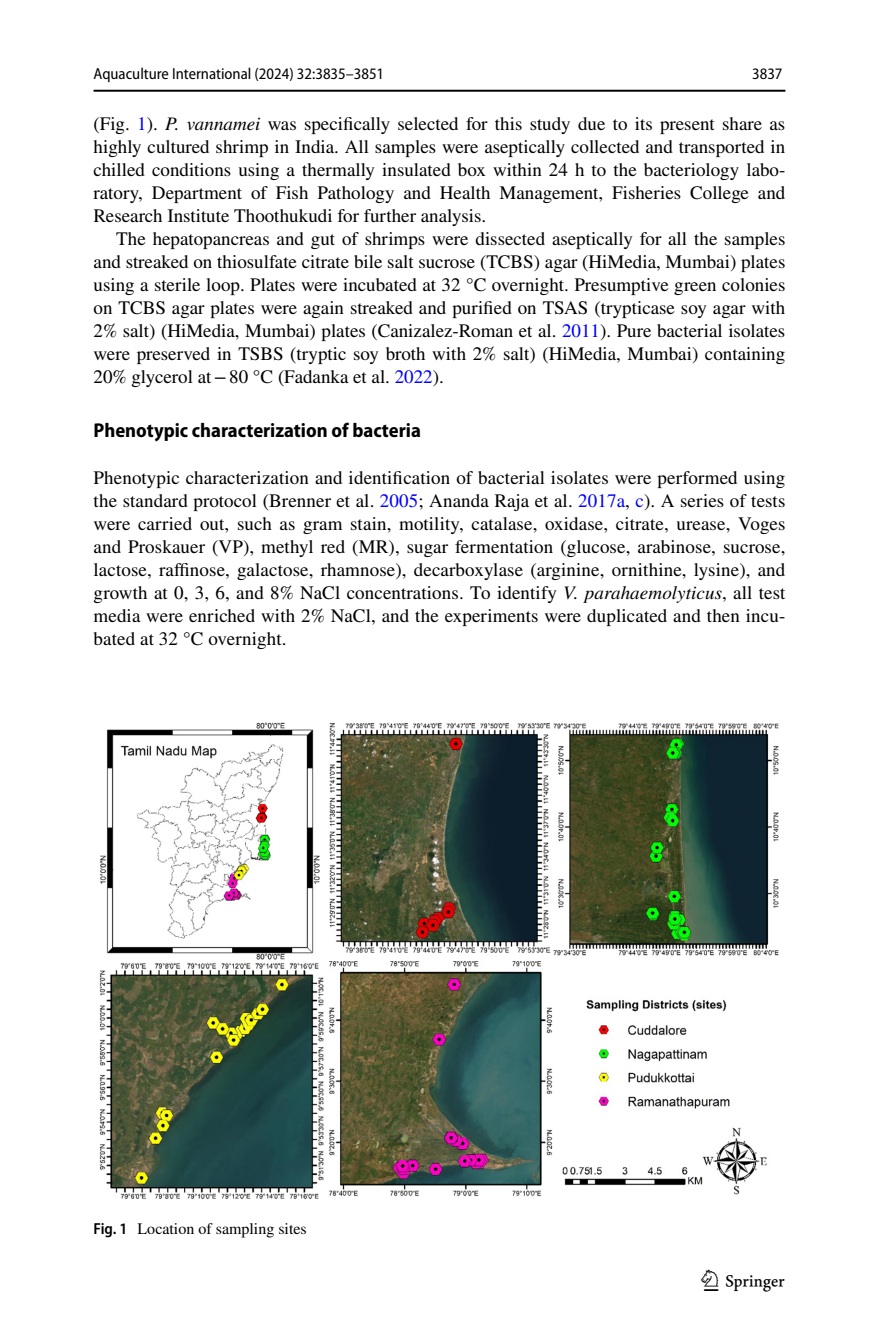
<style>
.page{position:relative;width:879px;height:1333px;background:#fff}
.page>*{position:absolute;margin:0;border:0;box-sizing:border-box;transform-origin:0 0}
.t1{font:30px "Springnew Regular 3";color:#000}
.t2{font:700 semi-condensed 20px "Myriad Pro";color:#000}
.t3{font:19px/23px "STIX";color:#000;text-align:justify}
.t4{font:semi-condensed 16px "Myriad Pro";color:#000}
.t5{font:16px "STIX";color:#000}
.s1{color:#00f}
.s2{font-style:italic}
.s3{font-family:"Myriad Pro";font-weight:600;font-stretch:semi-condensed}
</style>
<div class="page">
<hr style="left:94px;top:90px;width:691px;height:2px;background:#000">
<img style="left:99px;top:722px;width:680px;height:477px">
<p class="t4" style="left:94px;top:65px;width:292px">Aquaculture International (2024) 32:3835–3851</p>
<p class="t4" style="left:752px;top:65px;width:32px">3837</p>
<p class="t3" style="left:94px;top:113px;width:693px">(Fig. <span class="s1">1</span>). <span class="s2">P. vannamei</span> was specifically selected for this study due to its present share as highly cultured shrimp in India. All samples were aseptically collected and transported in chilled conditions using a thermally insulated box within 24 h to the bacteriology labo&shy;ratory, Department of Fish Pathology and Health Management, Fisheries College and Research Institute Thoothukudi for further analysis.</p>
<p class="t3" style="left:94px;top:228px;width:693px;text-indent:23px">The hepatopancreas and gut of shrimps were dissected aseptically for all the samples and streaked on thiosulfate citrate bile salt sucrose (TCBS) agar (HiMedia, Mumbai) plates using a sterile loop. Plates were incubated at 32 °C overnight. Presumptive green colonies on TCBS agar plates were again streaked and purified on TSAS (trypticase soy agar with 2% salt) (HiMedia, Mumbai) plates (Canizalez-Roman et al. <span class="s1">2011</span>). Pure bacterial isolates were preserved in TSBS (tryptic soy broth with 2% salt) (HiMedia, Mumbai) containing 20% glycerol at−80 °C (Fadanka et al. <span class="s1">2022</span>).</p>
<p class="t2" style="left:94px;top:419px;width:329px">Phenotypic characterization of bacteria</p>
<p class="t3" style="left:94px;top:467px;width:693px">Phenotypic characterization and identification of bacterial isolates were performed using the standard protocol (Brenner et al. <span class="s1">2005</span>; Ananda Raja et al. <span class="s1">2017a</span>, <span class="s1">c</span>). A series of tests were carried out, such as gram stain, motility, catalase, oxidase, citrate, urease, Voges and Proskauer (VP), methyl red (MR), sugar fermentation (glucose, arabinose, sucrose, lactose, raffinose, galactose, rhamnose), decarboxylase (arginine, ornithine, lysine), and growth at 0, 3, 6, and 8% NaCl concentrations. To identify <span class="s2">V. parahaemolyticus</span>, all test media were enriched with 2% NaCl, and the experiments were duplicated and then incu&shy;bated at 32 °C overnight.</p>
<p class="t5" style="left:94px;top:1217px;width:215px"><span class="s3">Fig. 1</span> Location of sampling sites</p>
<h1 class="t1" style="left:704px;top:1269px;width:83px">1 3</h1>
</div>
